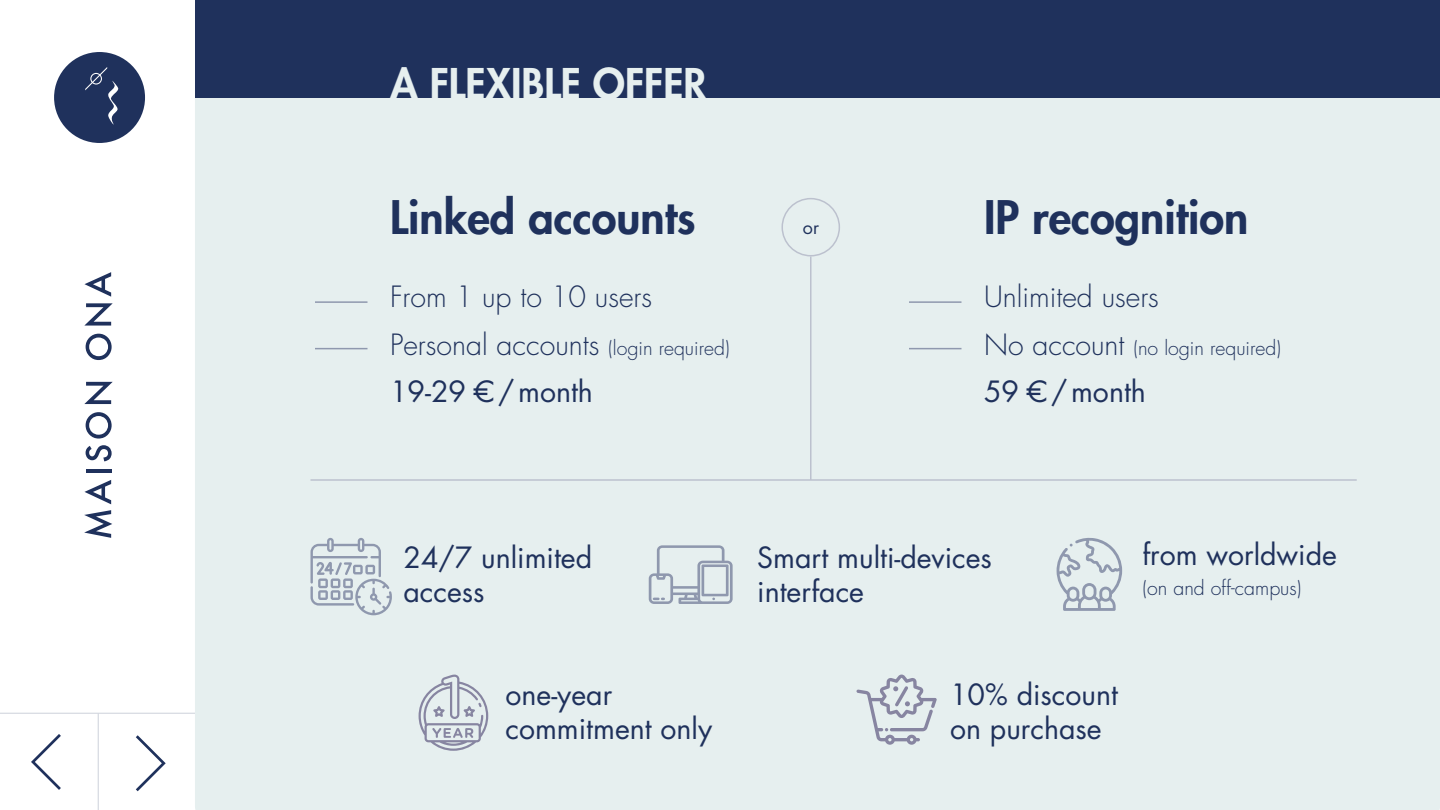
<style>
.page{position:relative;width:1440px;height:810px;background:#fff}
.page>*{position:absolute;margin:0;border:0;box-sizing:border-box;transform-origin:0 0}
.t1{font:800 45px "Futura";color:#1f315c}
.t2{font:800 41.25px "Futura";color:#e6efef}
.t3{font:28.5px/34.2px "Futura";color:#1f315c}
.t4{font:300 28.5px "Futura";color:#1f315c}
.t5{font:300 19.5px "Futura";color:#1f315c}
.t6{font:18px "Futura";color:#1f315c}
.s1{font-size:19.5px}
.s2{font-size:28.5px}
</style>
<div class="page">
<svg style="left:84px;top:510px;width:28px;height:28px"></svg>
<svg style="left:84px;top:480px;width:27px;height:24px"></svg>
<hr style="left:86px;top:470px;width:25px;height:3px;background:#1f315c">
<svg style="left:86px;top:445px;width:26px;height:16px"></svg>
<svg style="left:86px;top:412px;width:26px;height:27px"></svg>
<svg style="left:84px;top:382px;width:29px;height:22px"></svg>
<svg style="left:86px;top:334px;width:26px;height:26px"></svg>
<svg style="left:84px;top:303px;width:29px;height:23px"></svg>
<svg style="left:84px;top:272px;width:27px;height:25px"></svg>
<hr style="left:0;top:713px;width:195px;height:1px;background:#d2d6de">
<hr style="left:98px;top:713px;width:1px;height:97px;background:#d2d6de">
<div style="left:54px;top:52px;width:91px;height:91px;background:#1f315c;border-radius:50%"></div>
<svg style="left:85px;top:67px;width:33px;height:58px"></svg>
<svg style="left:136px;top:735px;width:30px;height:57px"></svg>
<svg style="left:31px;top:734px;width:30px;height:56px"></svg>
<div style="left:195px;top:98px;width:1245px;height:712px;background:#e6efef"></div>
<div style="left:195px;top:0;width:1245px;height:98px;background:#1f315c"></div>
<hr style="left:810px;top:256px;width:2px;height:224px;background:#bcc1ce">
<hr style="left:315px;top:301px;width:53px;height:2px;background:#8f98ae">
<hr style="left:315px;top:348px;width:53px;height:1px;background:#8f98ae">
<hr style="left:909px;top:301px;width:53px;height:2px;background:#8f98ae">
<hr style="left:909px;top:348px;width:53px;height:1px;background:#8f98ae">
<svg style="left:649px;top:545px;width:84px;height:59px;background:#ccd5db"></svg>
<svg style="left:310px;top:538px;width:82px;height:77px;background:#cdd6dc"></svg>
<svg style="left:1056px;top:537px;width:66px;height:74px;background:#cdd6dc"></svg>
<div style="left:781px;top:198px;width:59px;height:58px;border:2px solid #bcc1ce;border-radius:50%"></div>
<svg style="left:419px;top:675px;width:69px;height:76px;background:#cbd1d8"></svg>
<svg style="left:856px;top:675px;width:81px;height:70px;background:#cfd6dc"></svg>
<hr style="left:310px;top:479px;width:1047px;height:2px;background:#bcc1ce">
<p class="t2" style="left:390px;top:56px;width:318px">A FLEXIBLE OFFER</p>
<p class="t1" style="left:390px;top:187px;width:307px">Linked accounts</p>
<p class="t4" style="left:390px;top:278px;width:264px">From 1 up to 10 users</p>
<p class="t4" style="left:390px;top:326px;width:341px">Personal accounts <span class="s1">(login required)</span></p>
<p class="t3" style="left:390px;top:374px;width:204px">19-29 C= /month</p>
<p class="t6" style="left:803px;top:215px;width:18px">or</p>
<p class="t1" style="left:984px;top:187px;width:266px">IP recognition</p>
<p class="t4" style="left:984px;top:278px;width:177px">Unlimited users</p>
<p class="t5" style="left:984px;top:335px;width:299px"><span class="s2">No account</span> (no login required)</p>
<p class="t3" style="left:984px;top:374px;width:163px">59 C= /month</p>
<p class="t3" style="left:404px;top:540px;width:190px">24/7 unlimited access</p>
<p class="t3" style="left:757px;top:540px;width:236px">Smart multi-devices interface</p>
<p class="t3" style="left:1142px;top:537px;width:196px">from worldwide</p>
<p class="t5" style="left:1142px;top:575px;width:160px">(on and off-campus)</p>
<p class="t3" style="left:506px;top:677px;width:208px">one-year commitment only</p>
<p class="t3" style="left:950px;top:677px;width:169px">10% discount on purchase</p>
</div>
